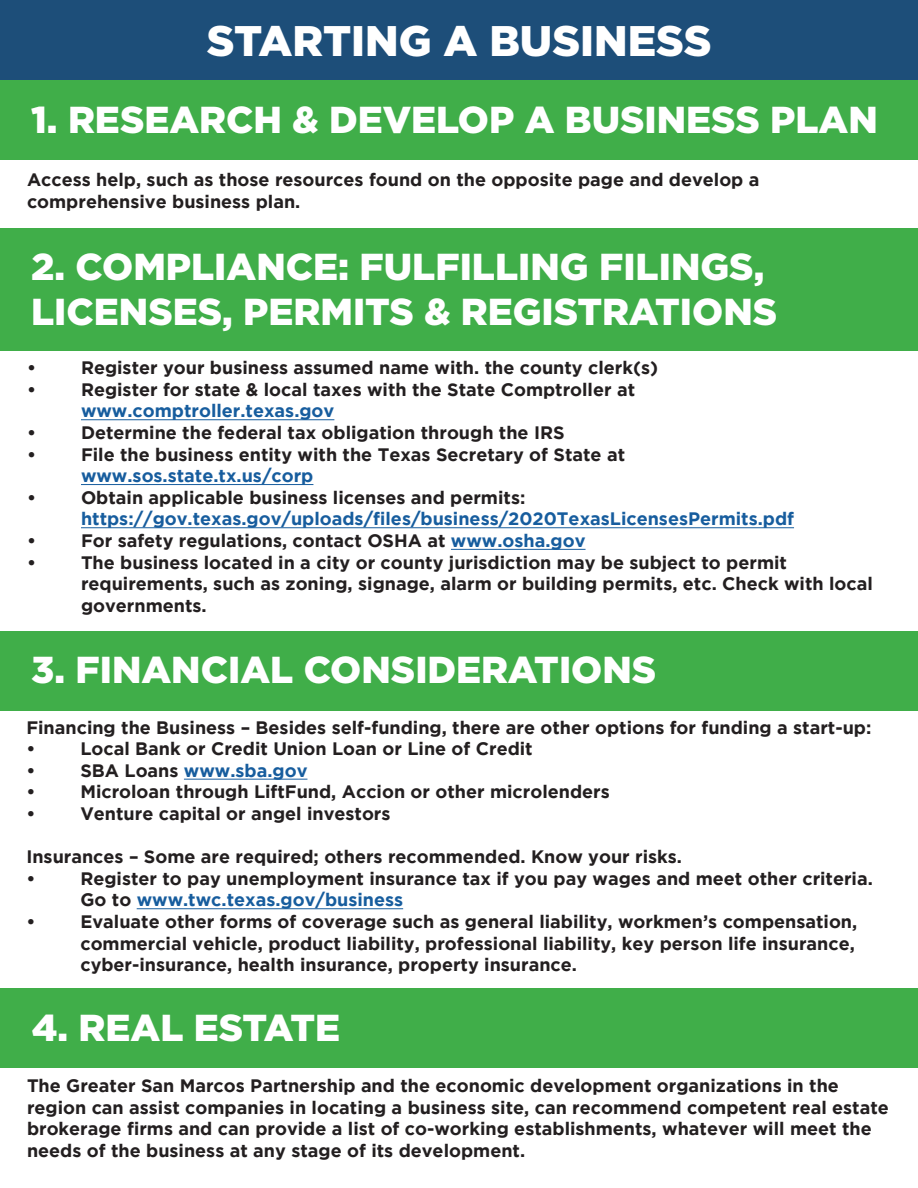
<style>
.page{position:relative;width:918px;height:1188px;background:#fff}
.page>*{position:absolute;margin:0;border:0;box-sizing:border-box;transform-origin:0 0}
.t1{font:900 42.75px "Gotham";color:#fff}
.t2{font:900 37.5px/45px "Gotham";color:#fff}
.t3{font:700 18px/21.6px "Gotham";color:#231f20}
.t4{font:700 18px "Gotham";color:#175d9e}
.s1{color:#175d9e}
.s2{color:#231f20}
</style>
<div class="page">
<div style="left:1px;top:0;width:917px;height:80px;background:#1d4e79"></div>
<div style="left:0;top:80px;width:917px;height:80px;background:#40ae49"></div>
<div style="left:0;top:228px;width:917px;height:122px;background:#40ae49"></div>
<div style="left:0;top:631px;width:917px;height:80px;background:#40ae49"></div>
<div style="left:1px;top:988px;width:917px;height:80px;background:#40ae49"></div>
<hr style="left:81px;top:419px;width:253px;height:1px;background:#175d9e">
<hr style="left:81px;top:484px;width:232px;height:1px;background:#175d9e">
<hr style="left:81px;top:527px;width:713px;height:1px;background:#175d9e">
<hr style="left:451px;top:549px;width:135px;height:1px;background:#175d9e">
<hr style="left:184px;top:779px;width:123px;height:1px;background:#175d9e">
<hr style="left:137px;top:908px;width:266px;height:1px;background:#175d9e">
<p class="t1" style="left:207px;top:16px;width:506px">STARTING A BUSINESS</p>
<p class="t2" style="left:31px;top:96px;width:848px">1. RESEARCH &amp; DEVELOP A BUSINESS PLAN</p>
<p class="t3" style="left:27px;top:168px;width:734px">Access help, such as those resources found on the opposite page and develop a</p>
<p class="t3" style="left:27px;top:190px;width:275px">comprehensive business plan.</p>
<p class="t2" style="left:31px;top:244px;width:748px">2. COMPLIANCE: FULFILLING FILINGS,<br>LICENSES, PERMITS &amp; REGISTRATIONS</p>
<p class="t3" style="left:27px;top:357px;width:10px">•</p>
<p class="t3" style="left:81px;top:357px;width:579px">Register your business assumed name with. the county clerk(s)</p>
<p class="t3" style="left:27px;top:378px;width:10px">•</p>
<p class="t3" style="left:81px;top:378px;width:556px">Register for state &amp; local taxes with the State Comptroller at</p>
<p class="t4" style="left:81px;top:401px;width:255px">www.comptroller.texas.gov</p>
<p class="t3" style="left:27px;top:421px;width:10px">•</p>
<p class="t3" style="left:81px;top:421px;width:485px">Determine the federal tax obligation through the IRS</p>
<p class="t3" style="left:27px;top:443px;width:10px">•</p>
<p class="t3" style="left:81px;top:443px;width:546px">File the business entity with the Texas Secretary of State at</p>
<p class="t4" style="left:81px;top:465px;width:234px">www.sos.state.tx.us/corp</p>
<p class="t3" style="left:27px;top:486px;width:10px">•</p>
<p class="t3" style="left:81px;top:486px;width:446px">Obtain applicable business licenses and permits:</p>
<p class="t4" style="left:81px;top:509px;width:715px">https://gov.texas.gov/uploads/files/business/2020TexasLicensesPermits.pdf</p>
<p class="t3" style="left:27px;top:529px;width:10px">•</p>
<p class="t3" style="left:81px;top:529px;width:506px">For safety regulations, contact OSHA at <span class="s1">www.osha.gov</span></p>
<p class="t3" style="left:27px;top:551px;width:10px">•</p>
<p class="t3" style="left:81px;top:551px;width:708px">The business located in a city or county jurisdiction may be subject to permit</p>
<p class="t3" style="left:81px;top:573px;width:793px">requirements, such as zoning, signage, alarm or building permits, etc. Check with local</p>
<p class="t3" style="left:81px;top:594px;width:127px">governments.</p>
<p class="t2" style="left:31px;top:647px;width:627px">3. FINANCIAL CONSIDERATIONS</p>
<p class="t3" style="left:26px;top:716px;width:847px">Financing the Business – Besides self-funding, there are other options for funding a start-up:</p>
<p class="t3" style="left:26px;top:738px;width:10px">•</p>
<p class="t3" style="left:80px;top:738px;width:454px">Local Bank or Credit Union Loan or Line of Credit</p>
<p class="t3" style="left:26px;top:759px;width:10px">•</p>
<p class="t4" style="left:80px;top:760px;width:229px"><span class="s2">SBA Loans</span> www.sba.gov</p>
<p class="t3" style="left:26px;top:781px;width:10px">•</p>
<p class="t3" style="left:80px;top:781px;width:531px">Microloan through LiftFund, Accion or other microlenders</p>
<p class="t3" style="left:26px;top:802px;width:10px">•</p>
<p class="t3" style="left:80px;top:802px;width:312px">Venture capital or angel investors</p>
<p class="t3" style="left:26px;top:846px;width:657px">Insurances – Some are required; others recommended. Know your risks.</p>
<p class="t3" style="left:26px;top:867px;width:10px">•</p>
<p class="t3" style="left:80px;top:867px;width:794px">Register to pay unemployment insurance tax if you pay wages and meet other criteria.</p>
<p class="t4" style="left:80px;top:890px;width:324px"><span class="s2">Go to</span> www.twc.texas.gov/business</p>
<p class="t3" style="left:26px;top:910px;width:10px">•</p>
<p class="t3" style="left:80px;top:910px;width:778px">Evaluate other forms of coverage such as general liability, workmen’s compensation,</p>
<p class="t3" style="left:80px;top:932px;width:776px">commercial vehicle, product liability, professional liability, key person life insurance,</p>
<p class="t3" style="left:80px;top:954px;width:498px">cyber-insurance, health insurance, property insurance.</p>
<p class="t2" style="left:32px;top:1004px;width:310px">4. REAL ESTATE</p>
<p class="t3" style="left:27px;top:1074px;width:863px">The Greater San Marcos Partnership and the economic development organizations in the region can assist companies in locating a business site, can recommend competent real estate brokerage firms and can provide a list of co-working establishments, whatever will meet the needs of the business at any stage of its development.</p>
</div>
